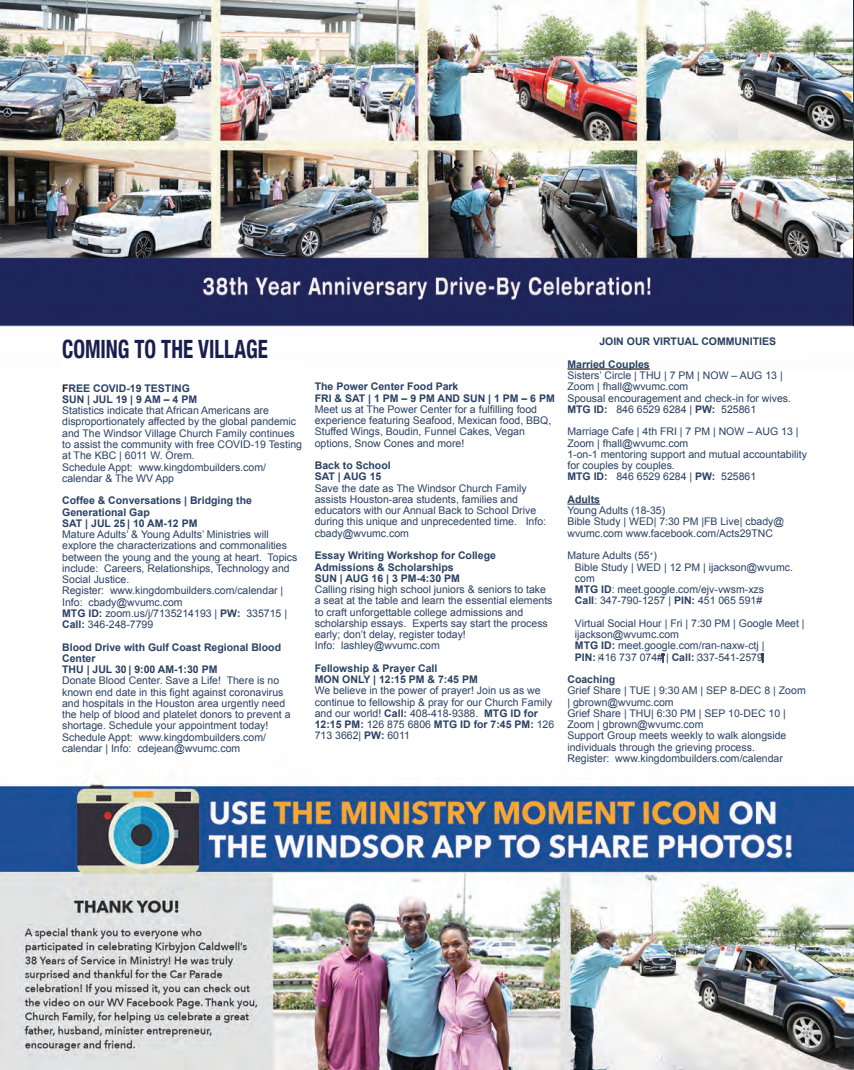
<style>
.page{position:relative;width:854px;height:1070px;background:#fff}
.page>*{position:absolute;margin:0;border:0;box-sizing:border-box;transform-origin:0 0}
.t1{font:700 condensed 25.2px "Helvetica Neue";color:#1a1e4d;scale:.83 1}
.t2{font:10.5px/11.2px "Arial";color:#294164}
.t3{font:700 10.5px/11.2px "Arial";color:#294164}
.s1{color:#231f20}
.s2{font-weight:700}
</style>
<div class="page">
<img style="left:0;top:0;width:853px;height:324px">
<img style="left:0;top:324px;width:853px;height:745px">
<img style="left:853px;top:0;width:1px;height:325px">
<div style="left:62px;top:361px;width:241px;height:10px;background:#fff"></div>
<div style="left:62px;top:373px;width:241px;height:9px;background:#fff"></div>
<div style="left:62px;top:384px;width:241px;height:10px;background:#fff"></div>
<div style="left:62px;top:395px;width:241px;height:10px;background:#fff"></div>
<div style="left:62px;top:406px;width:241px;height:55px;background:#fff"></div>
<div style="left:62px;top:463px;width:241px;height:21px;background:#fff"></div>
<div style="left:62px;top:485px;width:241px;height:10px;background:#fff"></div>
<div style="left:62px;top:496px;width:241px;height:21px;background:#fff"></div>
<div style="left:62px;top:609px;width:241px;height:21px;background:#fff"></div>
<div style="left:62px;top:631px;width:241px;height:10px;background:#fff"></div>
<div style="left:62px;top:643px;width:241px;height:21px;background:#fff"></div>
<div style="left:315px;top:450px;width:240px;height:10px;background:#fff"></div>
<div style="left:315px;top:461px;width:240px;height:10px;background:#fff"></div>
<div style="left:315px;top:472px;width:240px;height:10px;background:#fff"></div>
<div style="left:315px;top:540px;width:240px;height:10px;background:#fff"></div>
<div style="left:315px;top:551px;width:240px;height:21px;background:#fff"></div>
<div style="left:315px;top:574px;width:240px;height:10px;background:#fff"></div>
<div style="left:315px;top:585px;width:240px;height:55px;background:#fff"></div>
<div style="left:315px;top:652px;width:240px;height:10px;background:#fff"></div>
<div style="left:315px;top:664px;width:240px;height:10px;background:#fff"></div>
<div style="left:315px;top:675px;width:240px;height:10px;background:#fff"></div>
<div style="left:315px;top:686px;width:240px;height:55px;background:#fff"></div>
<div style="left:315px;top:742px;width:240px;height:10px;background:#fff"></div>
<div style="left:315px;top:754px;width:240px;height:10px;background:#fff"></div>
<div style="left:315px;top:765px;width:240px;height:10px;background:#fff"></div>
<div style="left:567px;top:338px;width:240px;height:9px;background:#fff"></div>
<div style="left:567px;top:349px;width:240px;height:10px;background:#fff"></div>
<hr style="left:567px;top:368px;width:82px;height:1px;background:#040503">
<div style="left:567px;top:484px;width:240px;height:10px;background:#fff"></div>
<div style="left:567px;top:495px;width:240px;height:10px;background:#fff"></div>
<hr style="left:567px;top:503px;width:33px;height:1px;background:#294164">
<div style="left:567px;top:506px;width:240px;height:10px;background:#fff"></div>
<div style="left:567px;top:518px;width:240px;height:21px;background:#fff"></div>
<div style="left:567px;top:540px;width:240px;height:10px;background:#fff"></div>
<div style="left:567px;top:551px;width:240px;height:10px;background:#fff"></div>
<div style="left:567px;top:562px;width:240px;height:22px;background:#fff"></div>
<div style="left:567px;top:585px;width:240px;height:10px;background:#fff"></div>
<div style="left:567px;top:596px;width:240px;height:10px;background:#fff"></div>
<div style="left:567px;top:608px;width:240px;height:9px;background:#fff"></div>
<div style="left:567px;top:619px;width:240px;height:21px;background:#fff"></div>
<div style="left:567px;top:641px;width:240px;height:21px;background:#fff"></div>
<div style="left:567px;top:675px;width:240px;height:10px;background:#fff"></div>
<h1 class="t1" style="left:62px;top:328px;width:249px">COMING TO THE VILLAGE</h1>
<p class="t3" style="left:62px;top:382px;width:136px"><span class="s1">F</span>REE COVID-19 TESTING<br>SUN | JUL 19 | 9 AM – 4 PM</p>
<p class="t2" style="left:62px;top:405px;width:241px">Statistics indicate that African Americans are disproportionately affected by the global pandemic and The Windsor Village Church Family continues to assist the community with free COVID-19 Testing at The KBC | 6011 W. Orem.<br>Schedule Appt: www.kingdombuilders.com/ calendar &amp; The WV App</p>
<p class="t3" style="left:62px;top:495px;width:191px">Coffee &amp; Conversations | Bridging the<br>Generational Gap<br>SAT | JUL 25 | 10 AM-12 PM</p>
<p class="t2" style="left:62px;top:528px;width:237px">Mature Adults’ &amp; Young Adults’ Ministries will explore the characterizations and commonalities between the young and the young at heart. Topics include: Careers, Relationships, Technology and Social Justice.<br>Register: www.kingdombuilders.com/calendar | Info: cbady@wvumc.com<br><span class="s2">MTG ID:</span> zoom.us/j/7135214193 | <span class="s2">PW:</span> 335715 | <span class="s2">Call:</span> 346-248-7799</p>
<p class="t3" style="left:62px;top:641px;width:220px">Blood Drive with Gulf Coast Regional Blood<br>Center<br>THU | JUL 30 | 9:00 AM-1:30 PM</p>
<p class="t2" style="left:62px;top:675px;width:230px">Donate Blood Center. Save a Life! There is no known end date in this fight against coronavirus and hospitals in the Houston area urgently need the help of blood and platelet donors to prevent a shortage. Schedule your appointment today!<br>Schedule Appt: www.kingdombuilders.com/ calendar | Info: cdejean@wvumc.com</p>
<p class="t3" style="left:314px;top:381px;width:241px">The Power Center Food Park<br>FRI &amp; SAT | 1 PM – 9 PM AND SUN | 1 PM – 6 PM</p>
<p class="t2" style="left:314px;top:403px;width:238px">Meet us at The Power Center for a fulfilling food experience featuring Seafood, Mexican food, BBQ, Stuffed Wings, Boudin, Funnel Cakes, Vegan options, Snow Cones and more!</p>
<p class="t3" style="left:314px;top:460px;width:77px">Back to School<br>SAT | AUG 15</p>
<p class="t2" style="left:314px;top:482px;width:233px">Save the date as The Windsor Church Family assists Houston-area students, families and educators with our Annual Back to School Drive during this unique and unprecedented time. Info: cbady@wvumc.com</p>
<p class="t3" style="left:314px;top:550px;width:183px">Essay Writing Workshop for College<br>Admissions &amp; Scholarships<br>SUN | AUG 16 | 3 PM-4:30 PM</p>
<p class="t2" style="left:314px;top:583px;width:239px">Calling rising high school juniors &amp; seniors to take a seat at the table and learn the essential elements to craft unforgettable college admissions and scholarship essays. Experts say start the process early; don’t delay, register today!<br>Info: lashley@wvumc.com</p>
<p class="t3" style="left:314px;top:662px;width:164px">Fellowship &amp; Prayer Call<br>MON ONLY | 12:15 PM &amp; 7:45 PM</p>
<p class="t2" style="left:314px;top:685px;width:241px">We believe in the power of prayer! Join us as we continue to fellowship &amp; pray for our Church Family and our world! <span class="s2">Call:</span> 408-418-9388. <span class="s2">MTG ID for 12:15 PM:</span> 126 875 6806 <span class="s2">MTG ID for 7:45 PM:</span> 126<br>713 3662| <span class="s2">PW:</span> 6011</p>
<p class="t3" style="left:567px;top:331px;width:210px;line-height:22.5px;text-indent:32px">JOIN OUR VIRTUAL COMMUNITIES<br>Married Couples</p>
<p class="t2" style="left:567px;top:370px;width:225px">Sisters’ Circle | THU | 7 PM | NOW – AUG 13 | Zoom | fhall@wvumc.com<br>Spousal encouragement and check-in for wives.<br><span class="s2">MTG ID:</span> 846 6529 6284 | <span class="s2">PW:</span> 525861</p>
<p class="t2" style="left:567px;top:426px;width:241px">Marriage Cafe | 4th FRI | 7 PM | NOW – AUG 13 | Zoom | fhall@wvumc.com<br>1-on-1 mentoring support and mutual accountability for couples by couples.<br><span class="s2">MTG ID:</span> 846 6529 6284 | <span class="s2">PW:</span> 525861</p>
<p class="t3" style="left:567px;top:494px;width:34px">Adults</p>
<p class="t2" style="left:567px;top:505px;width:218px">Young Adults (18-35)<br>Bible Study | WED| 7:30 PM |FB Live| cbady@ wvumc.com www.facebook.com/Acts29TNC</p>
<p class="t2" style="left:574px;top:550px;width:219px;text-indent:-7px">Mature Adults (55<sup>+</sup>)<br>Bible Study | WED | 12 PM | ijackson@wvumc. com<br><span class="s2">MTG ID</span>: meet.google.com/ejv-vwsm-xzs<br><span class="s2">Call</span>: 347-790-1257 | <span class="s2">PIN:</span> 451 065 591#</p>
<p class="t2" style="left:574px;top:617px;width:231px">Virtual Social Hour | Fri | 7:30 PM | Google Meet | ijackson@wvumc.com<br><span class="s2">MTG ID:</span> meet.google.com/ran-naxw-ctj |<br><span class="s2">PIN: ‪</span>416 737 074#‬| <span class="s2">Call: ‪</span>337-541-2579‬</p>
<p class="t3" style="left:567px;top:674px;width:49px">Coaching</p>
<p class="t2" style="left:567px;top:685px;width:240px">Grief Share | TUE | 9:30 AM | SEP 8-DEC 8 | Zoom | gbrown@wvumc.com<br>Grief Share | THU| 6:30 PM | SEP 10-DEC 10 | Zoom | gbrown@wvumc.com<br>Support Group meets weekly to walk alongside individuals through the grieving process.<br>Register: www.kingdombuilders.com/calendar</p>
</div>
